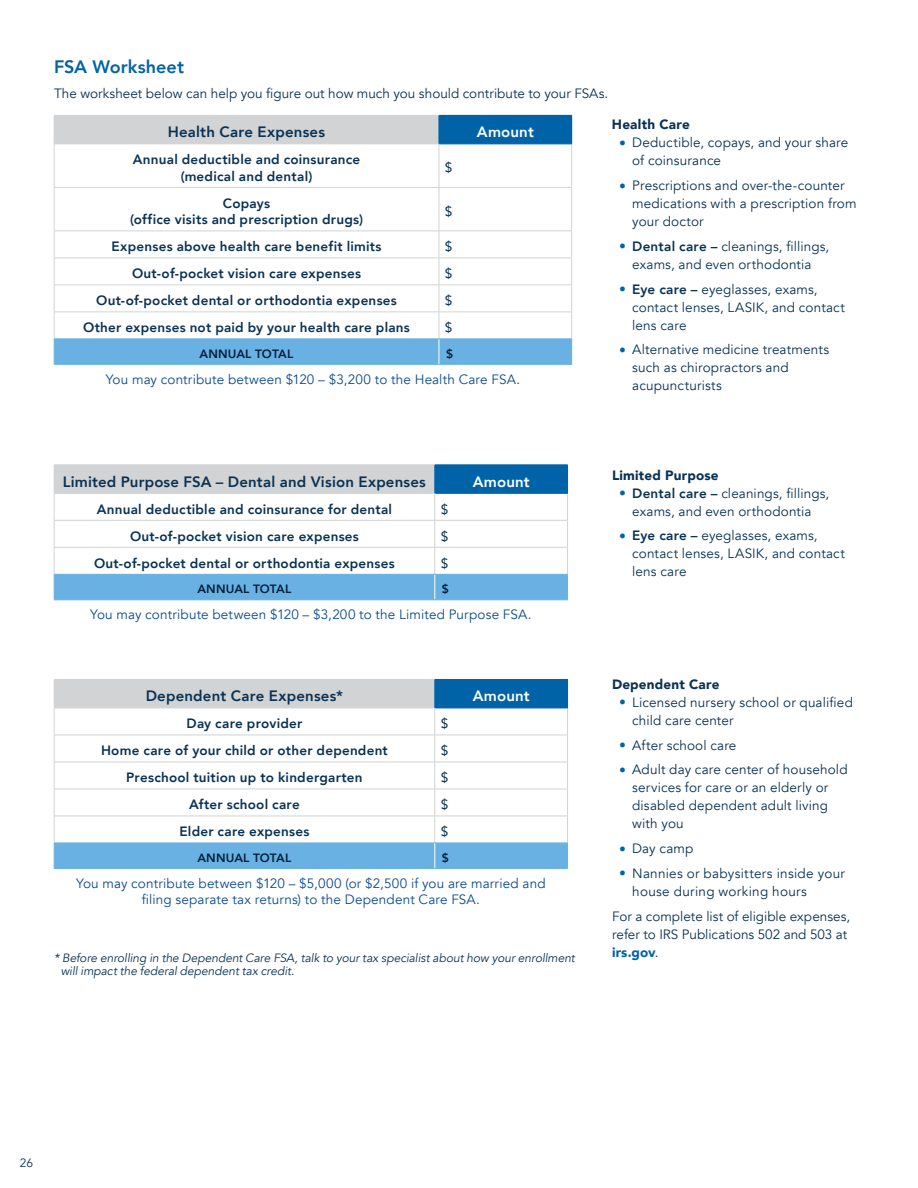
<style>
.page{position:relative;width:918px;height:1188px;background:#fff}
.page>*{position:absolute;margin:0;border:0;box-sizing:border-box;transform-origin:0 0}
.t1{font:800 18px "Avenir";color:#0063a7}
.t2{font:800 15px "Avenir";letter-spacing:.015em;color:#0a3254}
.t3{font:800 15px "Avenir";letter-spacing:.01em;color:#fff}
.t4{font:13.5px/18px "Avenir";letter-spacing:.01em;color:#0a3254}
.t5{font:800 13.5px/16.5px "Avenir";letter-spacing:.015em;color:#0a3254;text-align:center}
.t6{font:13.5px/16.5px "Avenir";letter-spacing:.01em;color:#0e4b90;text-align:center}
.t7{font:900 13.5px "Avenir";letter-spacing:.015em;color:#0a3254}
.t8{font:13.5px "Avenir";color:#0a3254}
.t9{font:italic 12px/13.5px "Avenir";letter-spacing:-.005em;color:#0a3254}
.t10{font:800 12px "Avenir";letter-spacing:.02em;color:#001f3c}
.t11{font:12px "Avenir";color:#0a3254}
.s1{font-weight:800}
.s2{font-weight:900}
.s3{font-weight:900;color:#0063a7}
</style>
<div class="page">
<div style="left:54px;top:115px;width:385px;height:29px;background:#d1d3d4"></div>
<div style="left:439px;top:115px;width:133px;height:29px;background:#0063a7"></div>
<svg style="left:55px;top:145px;width:516px;height:86px"></svg>
<hr style="left:54px;top:144px;width:1px;height:43px;background:#d1d3d4">
<hr style="left:439px;top:144px;width:1px;height:43px;background:#d1d3d4">
<hr style="left:571px;top:144px;width:1px;height:43px;background:#d1d3d4">
<hr style="left:54px;top:187px;width:385px;height:1px;background:#d1d3d4">
<hr style="left:54px;top:188px;width:1px;height:43px;background:#d1d3d4">
<hr style="left:439px;top:187px;width:133px;height:1px;background:#d1d3d4">
<hr style="left:439px;top:188px;width:1px;height:43px;background:#d1d3d4">
<hr style="left:571px;top:188px;width:1px;height:43px;background:#d1d3d4">
<hr style="left:54px;top:144px;width:385px;height:1px;background:#d1d3d4">
<hr style="left:439px;top:144px;width:133px;height:1px;background:#0063a7">
<svg style="left:54px;top:231px;width:518px;height:133px"></svg>
<hr style="left:54px;top:364px;width:385px;height:1px;background:#69b1e2">
<hr style="left:439px;top:364px;width:133px;height:1px;background:#69b1e2">
<svg style="left:54px;top:465px;width:514px;height:135px"></svg>
<hr style="left:54px;top:679px;width:381px;height:1px;background:#d1d3d4">
<hr style="left:435px;top:679px;width:133px;height:1px;background:#0063a7">
<hr style="left:54px;top:868px;width:381px;height:1px;background:#69b1e2">
<svg style="left:54px;top:680px;width:514px;height:188px"></svg>
<hr style="left:435px;top:868px;width:133px;height:1px;background:#69b1e2">
<h1 class="t1" style="left:54px;top:53px;width:132px">FSA Worksheet</h1>
<p class="t4" style="left:54px;top:84px;width:556px">The worksheet below can help you figure out how much you should contribute to your FSAs.</p>
<p class="t2" style="left:168px;top:120px;width:159px">Health Care Expenses</p>
<p class="t3" style="left:477px;top:120px;width:59px">Amount</p>
<p class="t5" style="left:133px;top:151px;width:229px">Annual deductible and coinsurance (medical and dental)</p>
<p class="t8" style="left:445px;top:157px;width:9px">$</p>
<p class="t5" style="left:130px;top:195px;width:234px">Copays<br>(office visits and prescription drugs)</p>
<p class="t8" style="left:445px;top:200px;width:9px">$</p>
<p class="t5" style="left:112px;top:238px;width:272px">Expenses above health care benefit limits</p>
<p class="t8" style="left:445px;top:236px;width:9px">$</p>
<p class="t5" style="left:132px;top:265px;width:230px">Out-of-pocket vision care expenses</p>
<p class="t8" style="left:445px;top:263px;width:9px">$</p>
<p class="t5" style="left:96px;top:292px;width:302px">Out-of-pocket dental or orthodontia expenses</p>
<p class="t8" style="left:445px;top:290px;width:9px">$</p>
<p class="t5" style="left:83px;top:319px;width:328px">Other expenses not paid by your health care plans</p>
<p class="t8" style="left:445px;top:317px;width:9px">$</p>
<p class="t10" style="left:200px;top:344px;width:95px">ANNUAL TOTAL</p>
<p class="t10" style="left:446px;top:344px;width:9px">$</p>
<p class="t6" style="left:106px;top:371px;width:416px">You may contribute between $120 – $3,200 to the Health Care FSA.</p>
<p class="t7" style="left:612px;top:113px;width:80px">Health Care</p>
<p class="t4" style="left:632px;top:134px;width:218px">Deductible, copays, and your share of coinsurance</p>
<p class="t4" style="left:632px;top:177px;width:226px">Prescriptions and over-the-counter medications with a prescription from your doctor</p>
<p class="t4" style="left:632px;top:237px;width:199px"><span class="s1">Dental care –</span> cleanings, fillings, exams, and even orthodontia</p>
<p class="t4" style="left:632px;top:280px;width:214px"><span class="s1">Eye care –</span> eyeglasses, exams, contact lenses, LASIK, and contact lens care</p>
<p class="t4" style="left:632px;top:341px;width:198px">Alternative medicine treatments such as chiropractors and acupuncturists</p>
<p class="t2" style="left:63px;top:470px;width:365px">Limited Purpose FSA – Dental and Vision Expenses</p>
<p class="t3" style="left:473px;top:470px;width:59px">Amount</p>
<p class="t5" style="left:97px;top:501px;width:297px">Annual deductible and coinsurance for dental</p>
<p class="t8" style="left:441px;top:498px;width:9px">$</p>
<p class="t5" style="left:130px;top:528px;width:230px">Out-of-pocket vision care expenses</p>
<p class="t8" style="left:441px;top:525px;width:9px">$</p>
<p class="t5" style="left:94px;top:555px;width:302px">Out-of-pocket dental or orthodontia expenses</p>
<p class="t8" style="left:441px;top:552px;width:9px">$</p>
<p class="t10" style="left:197px;top:580px;width:95px">ANNUAL TOTAL</p>
<p class="t10" style="left:442px;top:580px;width:9px">$</p>
<p class="t6" style="left:90px;top:607px;width:443px">You may contribute between $120 – $3,200 to the Limited Purpose FSA.</p>
<p class="t2" style="left:146px;top:684px;width:199px">Dependent Care Expenses*</p>
<p class="t3" style="left:473px;top:684px;width:59px">Amount</p>
<p class="t5" style="left:187px;top:715px;width:117px">Day care provider</p>
<p class="t8" style="left:441px;top:713px;width:9px">$</p>
<p class="t5" style="left:101px;top:742px;width:288px">Home care of your child or other dependent</p>
<p class="t8" style="left:441px;top:740px;width:9px">$</p>
<p class="t5" style="left:126px;top:769px;width:238px">Preschool tuition up to kindergarten</p>
<p class="t8" style="left:441px;top:767px;width:9px">$</p>
<p class="t5" style="left:189px;top:796px;width:112px">After school care</p>
<p class="t8" style="left:441px;top:794px;width:9px">$</p>
<p class="t5" style="left:179px;top:823px;width:132px">Elder care expenses</p>
<p class="t8" style="left:441px;top:821px;width:9px">$</p>
<p class="t10" style="left:197px;top:848px;width:95px">ANNUAL TOTAL</p>
<p class="t10" style="left:442px;top:848px;width:9px">$</p>
<p class="t6" style="left:76px;top:875px;width:471px">You may contribute between $120 – $5,000 (or $2,500 if you are married and filing separate tax returns) to the Dependent Care FSA.</p>
<p class="t9" style="left:61px;top:951px;width:516px;text-indent:-7px">* Before enrolling in the Dependent Care FSA, talk to your tax specialist about how your enrollment will impact the federal dependent tax credit.</p>
<p class="t4" style="left:632px;top:466px;width:199px;text-indent:-20px"><span class="s2">Limited Purpose<br></span><span class="s1">Dental care –</span> cleanings, fillings, exams, and even orthodontia</p>
<p class="t4" style="left:632px;top:527px;width:214px"><span class="s1">Eye care –</span> eyeglasses, exams, contact lenses, LASIK, and contact lens care</p>
<p class="t7" style="left:612px;top:673px;width:109px">Dependent Care</p>
<p class="t4" style="left:632px;top:693px;width:222px">Licensed nursery school or qualified child care center</p>
<p class="t4" style="left:632px;top:733px;width:217px;line-height:24.8px">After school care<br>Adult day care center of household</p>
<p class="t4" style="left:632px;top:779px;width:198px;text-align:justify">services for care or an elderly or disabled dependent adult living with you</p>
<p class="t4" style="left:632px;top:836px;width:214px;line-height:24.8px">Day camp<br>Nannies or babysitters inside your</p>
<p class="t4" style="left:612px;top:879px;width:240px;line-height:24.8px;text-indent:20px">house during working hours<br>For a complete list of eligible expenses,</p>
<p class="t4" style="left:612px;top:925px;width:237px">refer to IRS Publications 502 and 503 at <span class="s3">irs.gov</span>.</p>
<p class="t11" style="left:20px;top:1156px;width:15px">26</p>
</div>
